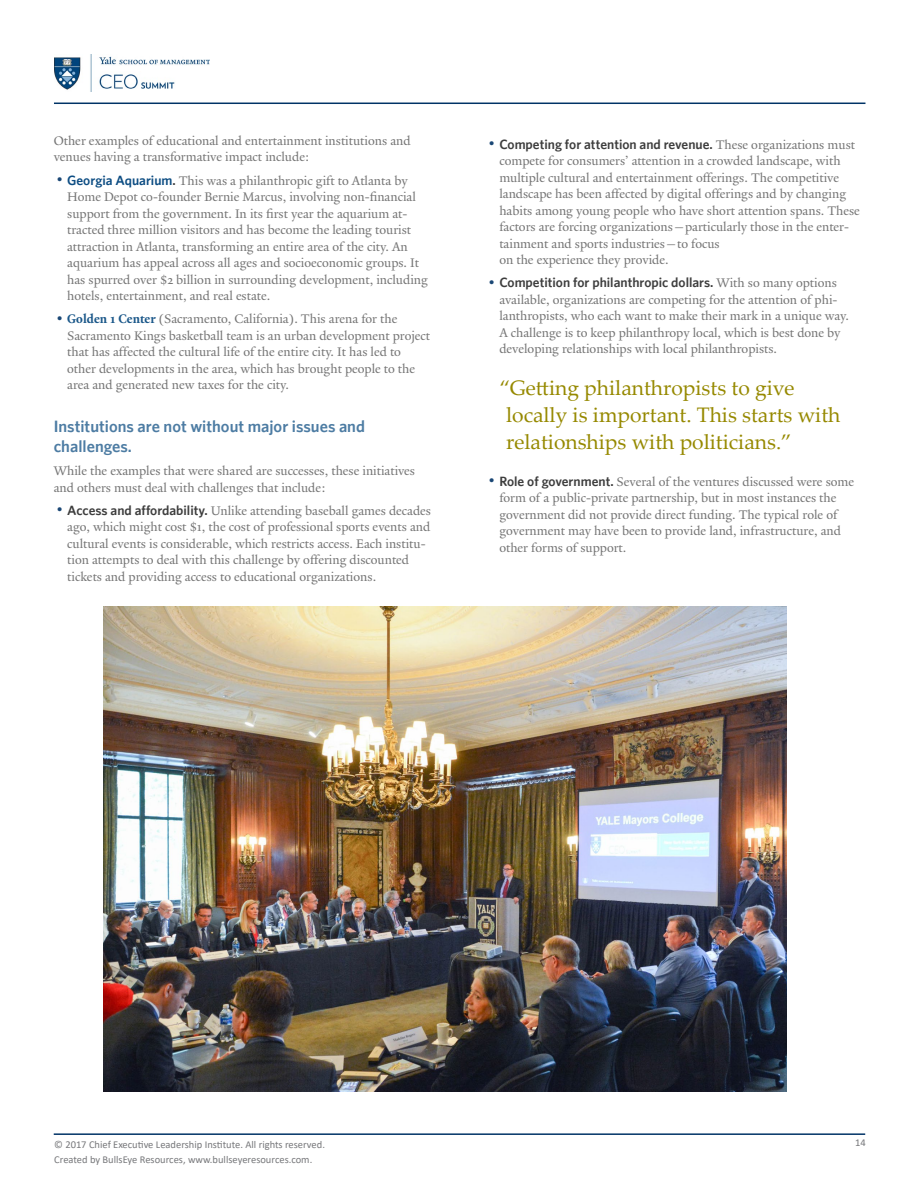
<style>
.page{position:relative;width:918px;height:1188px;background:#fff}
.page>*{position:absolute;margin:0;border:0;box-sizing:border-box;transform-origin:0 0}
.t1{font:21px/27px "Palatino Linotype";color:#968900}
.t2{font:600 16.5px/19.8px "Whitney";color:#4d7ca3}
.t3{font:13.5px/16.5px "Yale Design";color:#757575}
.t4{font:600 13.5px "Whitney";color:#3d3d3d}
.t5{font:10.5px "Calibri";color:#77787b}
.s1{font-size:22.5px;color:#1a4775}
.s2{font-family:"Whitney";font-weight:600;color:#0d4d83}
.s3{font-family:"Whitney";font-weight:600;color:#3d3d3d}
.s4{font-weight:700;color:#1a5789}
.s5{font-family:"Yale Design";font-weight:400;font-size:22.5px;color:#1a4775}
.s6{font-family:"Yale Design";font-weight:400;color:#757575}
</style>
<div class="page">
<hr style="left:54px;top:1133px;width:811px;height:2px;background:#036">
<hr style="left:54px;top:103px;width:811px;height:1px;background:#036">
<img style="left:54px;top:54px;width:156px;height:38px">
<img style="left:104px;top:607px;width:682px;height:485px">
<p class="t3" style="left:54px;top:132px;width:358px">Other examples of educational and entertainment institutions and venues having a transformative impact include:</p>
<p class="t3" style="left:67px;top:172px;width:362px;text-indent:-14px"><span class="s1">•</span> <span class="s2">Georgia Aquarium</span><span class="s3">.</span> This was a philanthropic gift to Atlanta by Home Depot co-founder Bernie Marcus, involving non-financial support from the government. In its first year the aquarium at&shy;tracted three million visitors and has become the leading tourist attraction in Atlanta, transforming an entire area of the city. An aquarium has appeal across all ages and socioeconomic groups. It has spurred over $2 billion in surrounding development, including hotels, entertainment, and real estate.</p>
<p class="t3" style="left:67px;top:311px;width:364px;text-indent:-14px"><span class="s1">•</span> <span class="s4">Golden 1 Center</span> (Sacramento, California). This arena for the Sacramento Kings basketball team is an urban development project that has affected the cultural life of the entire city. It has led to other developments in the area, which has brought people to the area and generated new taxes for the city.</p>
<p class="t2" style="left:54px;top:416px;width:313px">I nstitutions are not without major issues and challenges.</p>
<p class="t3" style="left:54px;top:463px;width:363px">While the examples that were shared are successes, these initiatives and others must deal with challenges that include:</p>
<p class="t3" style="left:67px;top:502px;width:365px;text-indent:-14px"><span class="s1">•</span> <span class="s3">Access and affordability.</span> Unlike attending baseball games decades ago, which might cost $1, the cost of professional sports events and cultural events is considerable, which restricts access. Each institu&shy;tion attempts to deal with this challenge by offering discounted tickets and providing access to educational organizations.</p>
<p class="t4" style="left:486px;top:136px;width:371px"><span class="s5">•</span> Competing for attention and revenue. <span class="s6">These organizations must</span></p>
<p class="t3" style="left:499px;top:152px;width:362px">compete for consumers’ attention in a crowded landscape, with multiple cultural and entertainment offerings. The competitive landscape has been affected by digital offerings and by changing habits among young people who have short attention spans. These factors are forcing organizations—particularly those in the enter&shy;tainment and sports industries—to focus<br>on the experience they provide.</p>
<p class="t4" style="left:486px;top:274px;width:353px"><span class="s5">•</span> Competition for philanthropic dollars. <span class="s6">With so many options</span></p>
<p class="t3" style="left:499px;top:291px;width:351px">available, organizations are competing for the attention of phi&shy;lanthropists, who each want to make their mark in a unique way.<br>A challenge is to keep philanthropy local, which is best done by developing relationships with local philanthropists.</p>
<h1 class="t1" style="left:506px;top:374px;width:336px;text-indent:-7px">“Getting philanthropists to give locally is important. This starts with relationships with politicians.”</h1>
<p class="t3" style="left:499px;top:473px;width:356px;text-indent:-14px"><span class="s1">•</span> <span class="s3">Role of government.</span> Several of the ventures discussed were some form of a public-private partnership, but in most instances the government did not provide direct funding. The typical role of government may have been to provide land, infrastructure, and other forms of support.</p>
<p class="t5" style="left:54px;top:1137px;width:272px">© 2017 Chief Executive Leadership Institute. All rights reserved.</p>
<p class="t5" style="left:855px;top:1135px;width:12px">14</p>
<p class="t5" style="left:54px;top:1152px;width:260px">Created by BullsEye Resources, www.bullseyeresources.com.</p>
</div>
